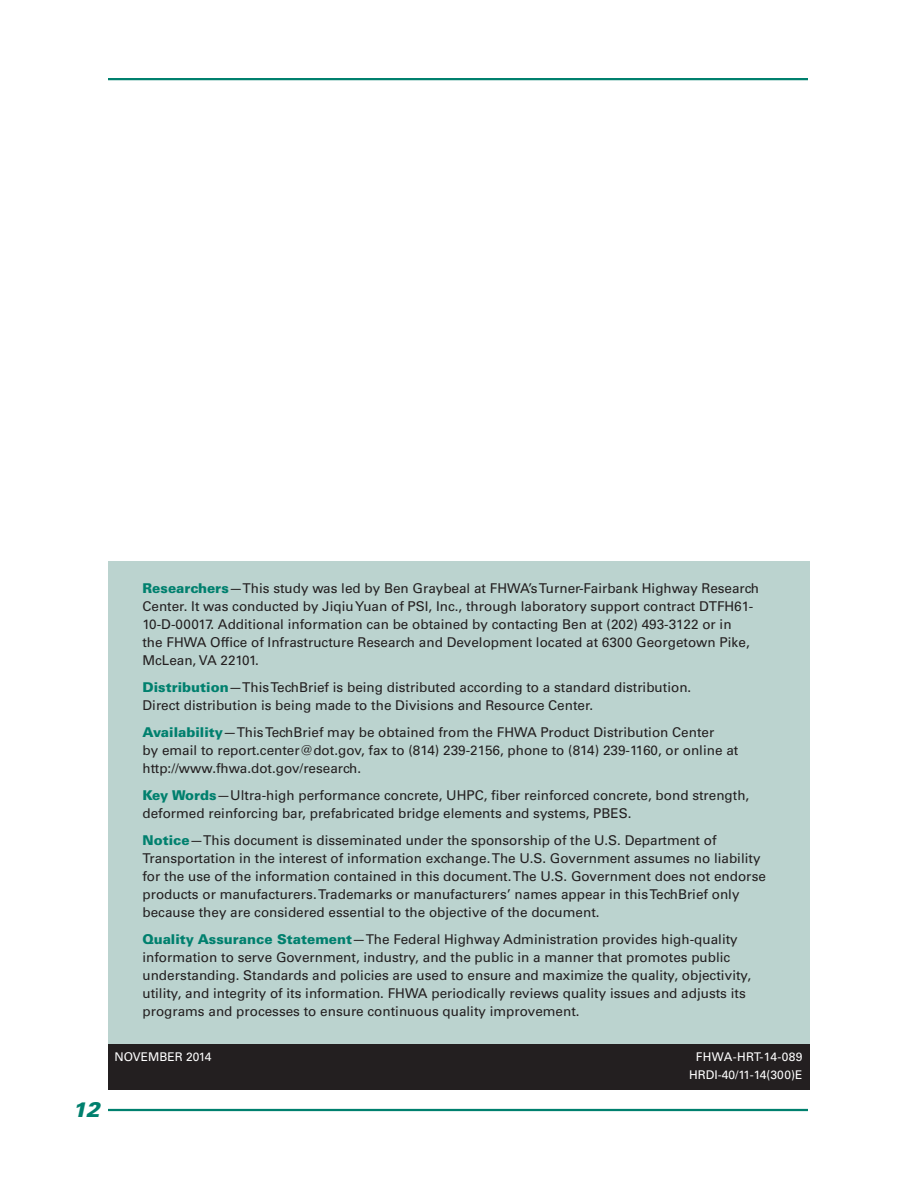
<style>
.page{position:relative;width:918px;height:1188px;background:#fff}
.page>*{position:absolute;margin:0;border:0;box-sizing:border-box;transform-origin:0 0}
.t1{font:italic 900 21px "Univers LT Std";color:#00806e}
.summ_box_text{font:13.5px/18px "Univers LT Std";color:#231f20}
.BM__date_info{font:12px "Univers LT Std";color:#fff}
.BM__date_info-2{font:12px "Univers LT Std";letter-spacing:.025em;color:#fff}
.s1{font-weight:900;color:#00806e}
</style>
<div class="page">
<hr style="left:108px;top:1109px;width:700px;height:2px;background:#00806e">
<hr style="left:108px;top:78px;width:700px;height:2px;background:#00806e">
<div style="left:108px;top:562px;width:702px;height:484px;background:#bbd3cf"></div>
<div style="left:108px;top:1045px;width:702px;height:45px;background:#231f20"></div>
<h1 class="t1" style="left:72px;top:1096px;width:29px">12</h1>
<p class="summ_box_text" style="left:142px;top:579px;width:618px"><span class="s1">Researchers</span>—This study was led by Ben Graybeal at FHWA’s Turner-Fairbank Highway Research Center. It was conducted by Jiqiu Yuan of PSI, Inc., through laboratory support contract DTFH61- 10-D-00017. Additional information can be obtained by contacting Ben at (202) 493-3122 or in<br>the FHWA Office of Infrastructure Research and Development located at 6300 Georgetown Pike, McLean, VA 22101.</p>
<p class="summ_box_text" style="left:142px;top:678px;width:550px"><span class="s1">Distribution</span>—This TechBrief is being distributed according to a standard distribution.<br>Direct distribution is being made to the Divisions and Resource Center.</p>
<p class="summ_box_text" style="left:142px;top:723px;width:597px"><span class="s1">Availability</span>—This TechBrief may be obtained from the FHWA Product Distribution Center<br>by email to report.center@dot.gov, fax to (814) 239-2156, phone to (814) 239-1160, or online at http://www.fhwa.dot.gov/research.</p>
<p class="summ_box_text" style="left:142px;top:786px;width:608px"><span class="s1">Key Words</span>—Ultra-high performance concrete, UHPC, fiber reinforced concrete, bond strength, deformed reinforcing bar, prefabricated bridge elements and systems, PBES.</p>
<p class="summ_box_text" style="left:142px;top:831px;width:625px"><span class="s1">Notice</span>—This document is disseminated under the sponsorship of the U.S. Department of Transportation in the interest of information exchange. The U.S. Government assumes no liability for the use of the information contained in this document. The U.S. Government does not endorse products or manufacturers. Trademarks or manufacturers’ names appear in this TechBrief only because they are considered essential to the objective of the document.</p>
<p class="summ_box_text" style="left:142px;top:930px;width:610px"><span class="s1">Quality Assurance Statement</span>—The Federal Highway Administration provides high-quality information to serve Government, industry, and the public in a manner that promotes public understanding. Standards and policies are used to ensure and maximize the quality, objectivity, utility, and integrity of its information. FHWA periodically reviews quality issues and adjusts its programs and processes to ensure continuous quality improvement.</p>
<p class="BM__date_info" style="left:114px;top:1050px;width:99px">NOVEMBER 2014</p>
<p class="BM__date_info-2" style="left:696px;top:1050px;width:108px">FHWA-HRT-14-089</p>
<p class="BM__date_info" style="left:689px;top:1068px;width:115px">HRDI-40/11-14(300)E</p>
</div>
